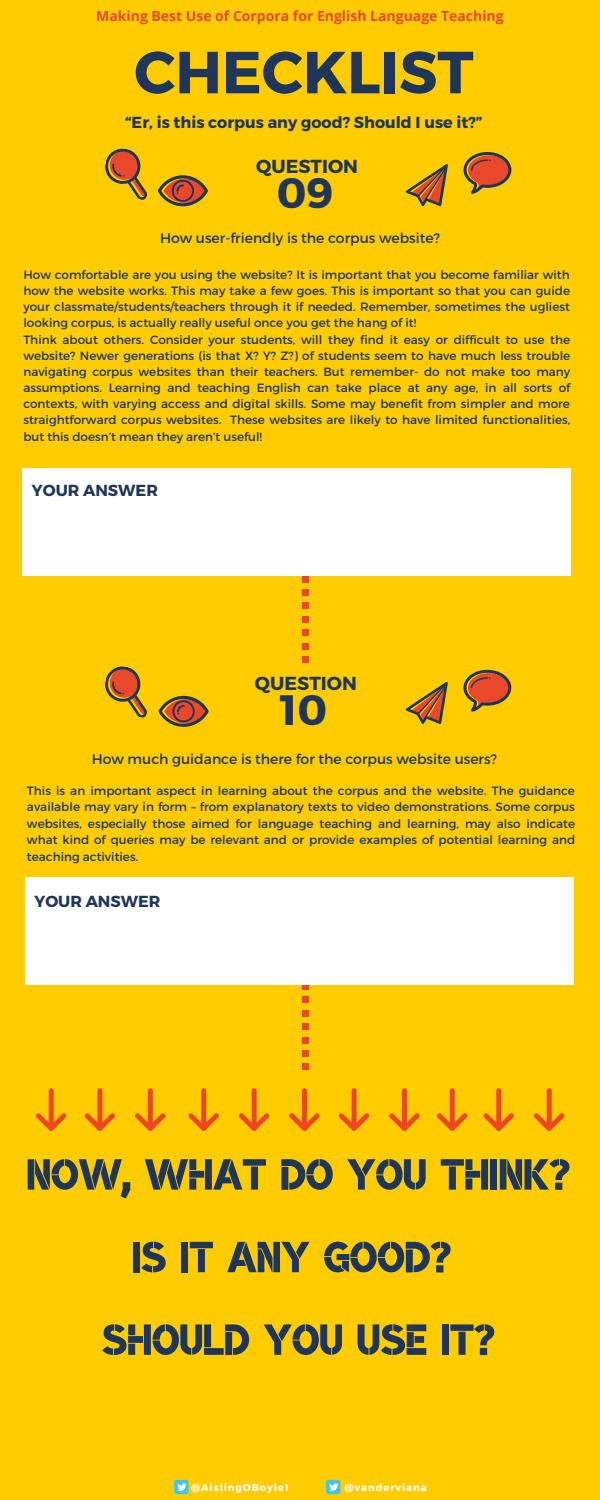
<style>
.page{position:relative;width:600px;height:1500px;background:#fc0}
.page>*{position:absolute;margin:0;border:0;box-sizing:border-box;transform-origin:0 0}
.t1{font:59.3px/82.6px "Brosh K";color:#1e365c;text-align:center}
.t2{font:700 59.3px "Montserrat";color:#1e365c}
.t3{font:700 42.4px "Montserrat";color:#1e365c}
.t4{font:700 18.9px "Montserrat";color:#1e365c}
.t5{font:700 16px "Montserrat";color:#1e365c}
.t6{font:14px "Montserrat";color:#1e365c}
.t7{font:700 14px "Open Sans";color:#e9482b}
.t8{font:12px/16.2px "Montserrat";color:#1e365c;text-align:justify}
.t9{font:700 10px "Montserrat";letter-spacing:.09em;color:#fff}
</style>
<div class="page">
<svg style="left:464px;top:152px;width:47px;height:42px"></svg>
<svg style="left:406px;top:164px;width:42px;height:42px"></svg>
<svg style="left:105px;top:148px;width:103px;height:58px"></svg>
<div style="left:302px;top:468px;width:6px;height:7px;background:#fff"></div>
<div style="left:302px;top:629px;width:6px;height:7px;background:#e9482b"></div>
<div style="left:302px;top:616px;width:6px;height:7px;background:#e9482b"></div>
<svg style="left:302px;top:603px;width:6px;height:6px"></svg>
<div style="left:302px;top:643px;width:6px;height:7px;background:#e9482b"></div>
<div style="left:302px;top:656px;width:6px;height:7px;background:#e9482b"></div>
<svg style="left:302px;top:576px;width:6px;height:6px"></svg>
<div style="left:302px;top:589px;width:6px;height:7px;background:#e9482b"></div>
<div style="left:22px;top:469px;width:548px;height:107px;background:#fff"></div>
<svg style="left:302px;top:1037px;width:6px;height:6px"></svg>
<div style="left:302px;top:1023px;width:6px;height:7px;background:#e9482b"></div>
<div style="left:302px;top:1010px;width:6px;height:7px;background:#e9482b"></div>
<div style="left:302px;top:1050px;width:6px;height:7px;background:#e9482b"></div>
<svg style="left:302px;top:1064px;width:6px;height:6px"></svg>
<div style="left:302px;top:983px;width:6px;height:7px;background:#e9482b"></div>
<svg style="left:302px;top:997px;width:6px;height:6px"></svg>
<div style="left:26px;top:878px;width:548px;height:107px;background:#fff"></div>
<svg style="left:464px;top:670px;width:47px;height:42px"></svg>
<svg style="left:406px;top:682px;width:42px;height:42px"></svg>
<svg style="left:105px;top:666px;width:104px;height:61px"></svg>
<div style="left:174px;top:1480px;width:15px;height:14px;background:#3fc6ee;border-radius:2px"></div>
<svg style="left:177px;top:1483px;width:10px;height:8px"></svg>
<div style="left:326px;top:1480px;width:14px;height:14px;background:#3fc6ee;border-radius:2px"></div>
<svg style="left:329px;top:1483px;width:9px;height:8px"></svg>
<svg style="left:239px;top:1088px;width:31px;height:43px"></svg>
<svg style="left:289px;top:1088px;width:31px;height:43px"></svg>
<svg style="left:339px;top:1088px;width:30px;height:43px"></svg>
<svg style="left:389px;top:1088px;width:31px;height:43px"></svg>
<svg style="left:36px;top:1088px;width:31px;height:43px"></svg>
<svg style="left:85px;top:1088px;width:30px;height:43px"></svg>
<svg style="left:135px;top:1088px;width:31px;height:43px"></svg>
<svg style="left:188px;top:1088px;width:31px;height:43px"></svg>
<svg style="left:437px;top:1088px;width:31px;height:43px"></svg>
<svg style="left:484px;top:1088px;width:30px;height:43px"></svg>
<svg style="left:534px;top:1088px;width:31px;height:43px"></svg>
<p class="t7" style="left:96px;top:6px;width:409px">Making Best Use of Corpora for English Language Teaching</p>
<p class="t2" style="left:134px;top:34px;width:341px">CHECKLIST</p>
<p class="t5" style="left:125px;top:112px;width:359px">“Er, is this corpus any good? Should I use it?”</p>
<p class="t4" style="left:256px;top:154px;width:103px">QUESTION</p>
<p class="t3" style="left:277px;top:165px;width:58px">09</p>
<p class="t6" style="left:160px;top:228px;width:281px">How user-friendly is the corpus website?</p>
<p class="t8" style="left:23px;top:266px;width:548px">How comfortable are you using the website? It is important that you become familiar with how the website works. This may take a few goes. This is important so that you can guide your classmate/students/teachers through it if needed. Remember, sometimes the ugliest looking corpus, is actually really useful once you get the hang of it!</p>
<p class="t8" style="left:23px;top:331px;width:549px">Think about others. Consider your students, will they find it easy or difficult to use the website? Newer generations (is that X? Y? Z?) of students seem to have much less trouble navigating corpus websites than their teachers. But remember- do not make too many assumptions. Learning and teaching English can take place at any age, in all sorts of contexts, with varying access and digital skills. Some may benefit from simpler and more straightforward corpus websites. These websites are likely to have limited functionalities, but this doesn’t mean they aren’t useful!</p>
<p class="t5" style="left:32px;top:480px;width:128px">YOUR ANSWER</p>
<p class="t4" style="left:255px;top:671px;width:103px">QUESTION</p>
<p class="t3" style="left:280px;top:683px;width:49px">10</p>
<p class="t6" style="left:92px;top:750px;width:407px">How much guidance is there for the corpus website users?</p>
<p class="t8" style="left:27px;top:782px;width:550px;line-height:16.5px">This is an important aspect in learning about the corpus and the website. The guidance available may vary in form – from explanatory texts to video demonstrations. Some corpus websites, especially those aimed for language teaching and learning, may also indicate what kind of queries may be relevant and or provide examples of potential learning and teaching activities.</p>
<p class="t5" style="left:35px;top:891px;width:128px">YOUR ANSWER</p>
<p class="t1" style="left:26px;top:1135px;width:545px">Now, WHAT DO YOU THINK? is it any good?</p>
<p class="t1" style="left:102px;top:1300px;width:395px">Should you use it?</p>
<p class="t9" style="left:191px;top:1481px;width:99px">@AislingOBoyle1</p>
<p class="t9" style="left:345px;top:1481px;width:84px">@vanderviana</p>
</div>
